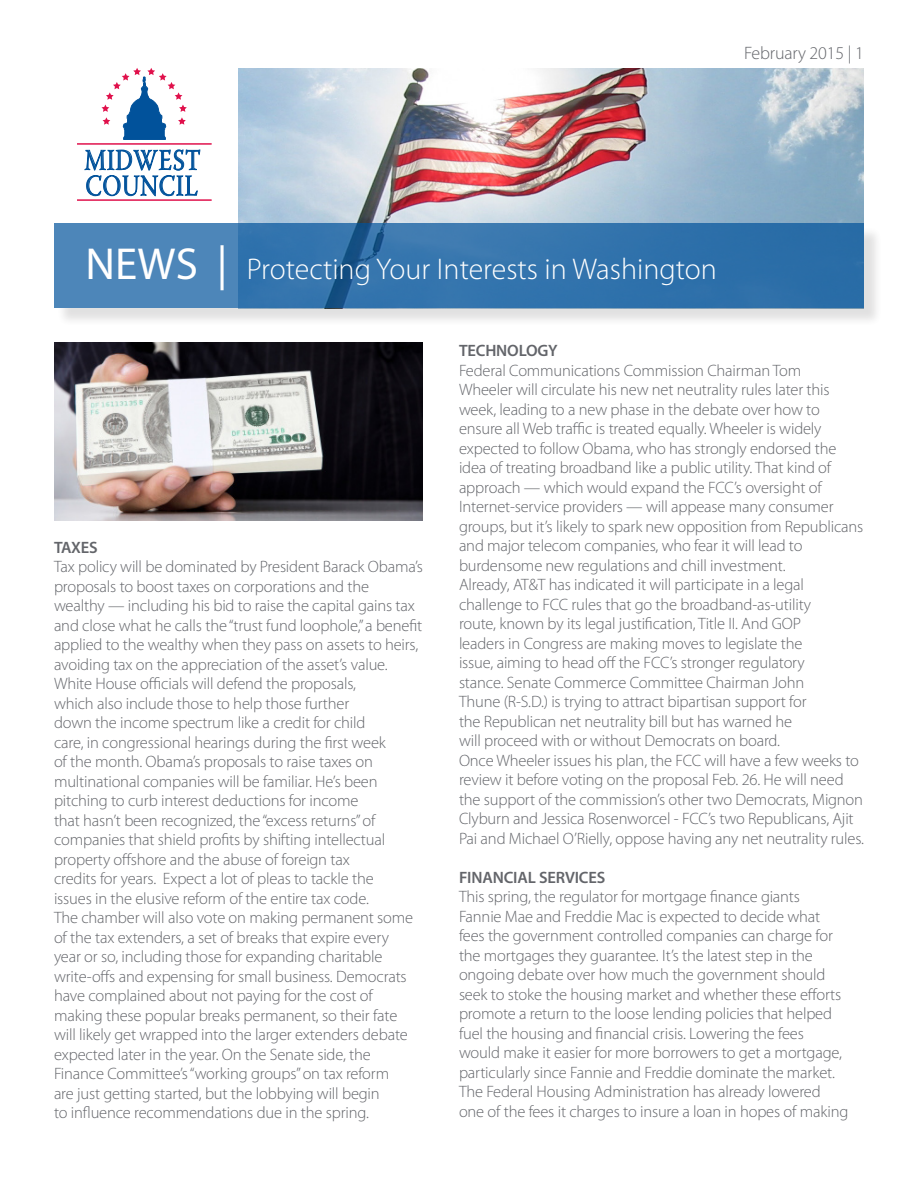
<style>
.page{position:relative;width:918px;height:1188px;background:#fff}
.page>*{position:absolute;margin:0;border:0;box-sizing:border-box;transform-origin:0 0}
.t1{font:300 30px "Myriad Pro";color:#fff}
.t2{font:29.1px/25.7px "Warnock Pro Disp";letter-spacing:.06em;color:#01529b;scale:.82 1}
.t3{font:300 18px "Myriad Pro";letter-spacing:-.01em;color:#63656a}
.t4{font:300 16.5px/19.5px "Myriad Pro";letter-spacing:-.01em;color:#63656a}
.t5{font:600 16.5px "Myriad Pro";letter-spacing:-.01em;color:#63656a}
.s1{font-weight:400;font-size:45px}
</style>
<div class="page">
<img style="left:238px;top:68px;width:626px;height:155px">
<div style="left:56px;top:226px;width:827px;height:101px;background:#231f20;opacity:.2"></div>
<svg style="left:54px;top:223px;width:810px;height:85px;background:#3675ad"></svg>
<svg style="left:85px;top:68px;width:115px;height:128px"></svg>
<hr style="left:77px;top:144px;width:135px;height:1px;background:#e0104b">
<hr style="left:77px;top:200px;width:135px;height:1px;background:#e0104b">
<img style="left:54px;top:342px;width:369px;height:178px">
<p class="t3" style="left:744px;top:43px;width:121px">February 2015 | 1</p>
<p class="t2" style="left:85px;top:151px;width:143px">MIDWEST<br>COUNCIL</p>
<p class="t1" style="left:86px;top:251px;width:633px"><span class="s1">NEWS |</span> Protecting Your Interests in Washington</p>
<p class="t5" style="left:54px;top:537px;width:45px">TAXES</p>
<p class="t4" style="left:54px;top:557px;width:370px">Tax policy will be dominated by President Barack Obama’s proposals to boost taxes on corporations and the wealthy — including his bid to raise the capital gains tax and close what he calls the “trust fund loophole,” a benefit applied to the wealthy when they pass on assets to heirs, avoiding tax on the appreciation of the asset’s value.</p>
<p class="t4" style="left:54px;top:674px;width:333px">White House officials will defend the proposals, which also include those to help those further down the income spectrum like a credit for child care, in congressional hearings during the first week of the month. Obama’s proposals to raise taxes on multinational companies will be familiar. He’s been pitching to curb interest deductions for income that hasn’t been recognized, the “excess returns” of companies that shield profits by shifting intellectual property offshore and the abuse of foreign tax credits for years. Expect a lot of pleas to tackle the issues in the elusive reform of the entire tax code.</p>
<p class="t4" style="left:54px;top:908px;width:361px">The chamber will also vote on making permanent some of the tax extenders, a set of breaks that expire every year or so, including those for expanding charitable write-offs and expensing for small business. Democrats have complained about not paying for the cost of making these popular breaks permanent, so their fate will likely get wrapped into the larger extenders debate expected later in the year. On the Senate side, the Finance Committee’s “working groups” on tax reform<br>are just getting started, but the lobbying will begin<br>to influence recommendations due in the spring.</p>
<p class="t5" style="left:459px;top:340px;width:100px">TECHNOLOGY</p>
<p class="t4" style="left:459px;top:360px;width:406px">Federal Communications Commission Chairman Tom<br>Wheeler will circulate his new net neutrality rules later this week, leading to a new phase in the debate over how to ensure all Web traffic is treated equally. Wheeler is widely expected to follow Obama, who has strongly endorsed the idea of treating broadband like a public utility. That kind of approach — which would expand the FCC’s oversight of Internet-service providers — will appease many consumer groups, but it’s likely to spark new opposition from Republicans and major telecom companies, who fear it will lead to burdensome new regulations and chill investment.</p>
<p class="t4" style="left:459px;top:575px;width:354px">Already, AT&amp;T has indicated it will participate in a legal challenge to FCC rules that go the broadband-as-utility route, known by its legal justification, Title II. And GOP leaders in Congress are making moves to legislate the issue, aiming to head off the FCC’s stronger regulatory stance. Senate Commerce Committee Chairman John Thune (R-S.D.) is trying to attract bipartisan support for the Republican net neutrality bill but has warned he will proceed with or without Democrats on board.</p>
<p class="t4" style="left:459px;top:750px;width:407px">Once Wheeler issues his plan, the FCC will have a few weeks to review it before voting on the proposal Feb. 26. He will need the support of the commission’s other two Democrats, Mignon Clyburn and Jessica Rosenworcel - FCC’s two Republicans, Ajit Pai and Michael O’Rielly, oppose having any net neutrality rules.</p>
<p class="t5" style="left:459px;top:867px;width:148px">FINANCIAL SERVICES</p>
<p class="t4" style="left:459px;top:887px;width:385px">This spring, the regulator for mortgage finance giants Fannie Mae and Freddie Mac is expected to decide what fees the government controlled companies can charge for the mortgages they guarantee. It’s the latest step in the ongoing debate over how much the government should seek to stoke the housing market and whether these efforts promote a return to the loose lending policies that helped fuel the housing and financial crisis. Lowering the fees would make it easier for more borrowers to get a mortgage, particularly since Fannie and Freddie dominate the market.</p>
<p class="t4" style="left:459px;top:1082px;width:391px">The Federal Housing Administration has already lowered one of the fees it charges to insure a loan in hopes of making</p>
</div>
